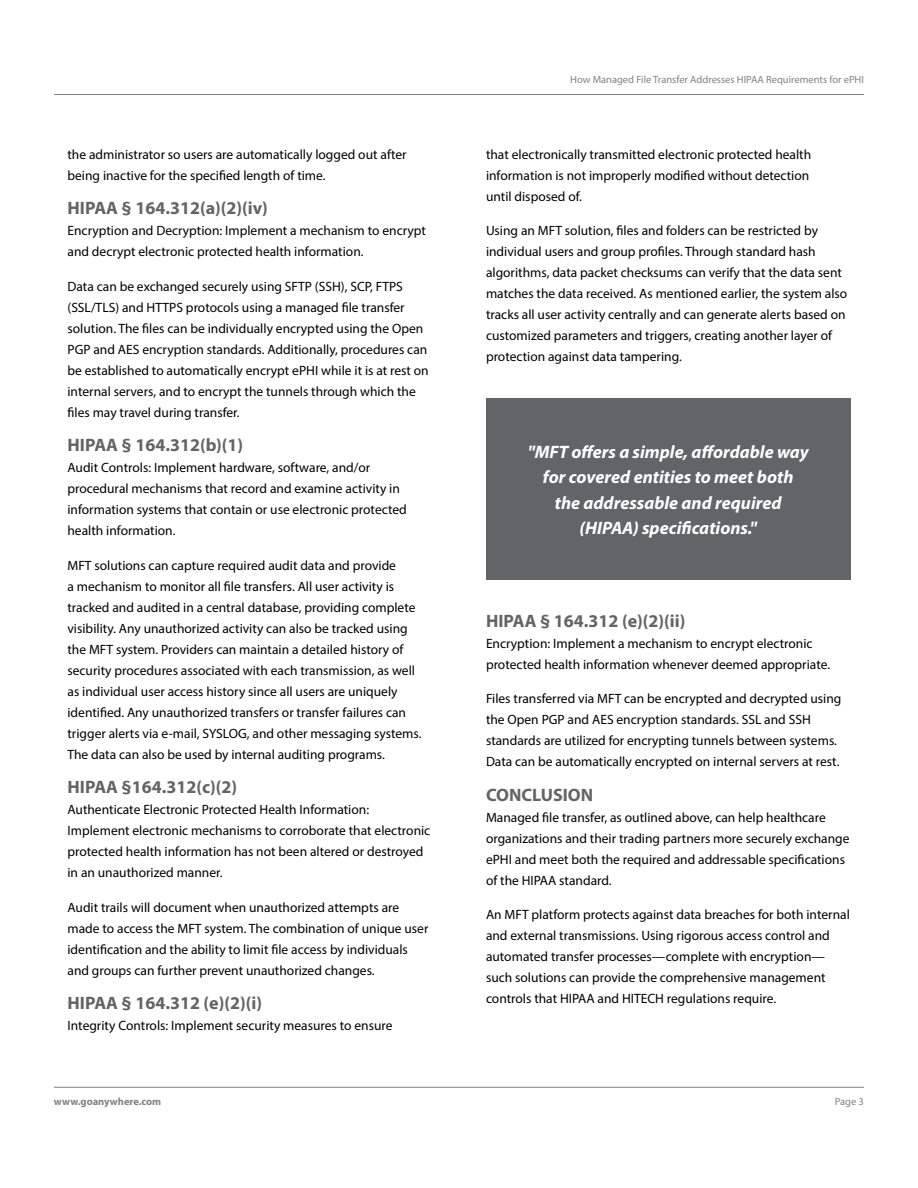
<style>
.page{position:relative;width:918px;height:1188px;background:#fff}
.page>*{position:absolute;margin:0;border:0;box-sizing:border-box;transform-origin:0 0}
.t1{font:700 18px "Myriad Pro";color:#636466}
.t2{font:italic 700 18px/25.5px "Myriad Pro";color:#fff;text-align:center}
.t3{font:13.5px/21px "Myriad Pro";color:#000}
.t4{font:10.5px "Myriad Pro";color:#808285}
.t5{font:700 10.5px "Myriad Pro";color:#808285}
</style>
<div class="page">
<hr style="left:54px;top:1087px;width:810px;height:1px;background:#808285">
<hr style="left:54px;top:94px;width:810px;height:1px;background:#808285">
<div style="left:486px;top:398px;width:364px;height:182px;background:#636466"></div>
<p class="t3" style="left:68px;top:143px;width:341px">the administrator so users are automatically logged out after being inactive for the specified length of time.</p>
<h1 class="t1" style="left:68px;top:196px;width:202px">HIPAA § 164.312(a)(2)(iv)</h1>
<p class="t3" style="left:68px;top:220px;width:360px">Encryption and Decryption: Implement a mechanism to encrypt and decrypt electronic protected health information.</p>
<p class="t3" style="left:68px;top:275px;width:363px">Data can be exchanged securely using SFTP (SSH), SCP, FTPS (SSL/TLS) and HTTPS protocols using a managed file transfer solution. The files can be individually encrypted using the Open PGP and AES encryption standards. Additionally, procedures can be established to automatically encrypt ePHI while it is at rest on internal servers, and to encrypt the tunnels through which the files may travel during transfer.</p>
<h1 class="t1" style="left:68px;top:433px;width:177px">HIPAA § 164.312(b)(1)</h1>
<p class="t3" style="left:68px;top:457px;width:341px">Audit Controls: Implement hardware, software, and/or procedural mechanisms that record and examine activity in information systems that contain or use electronic protected health information.</p>
<p class="t3" style="left:68px;top:554px;width:356px">MFT solutions can capture required audit data and provide<br>a mechanism to monitor all file transfers. All user activity is tracked and audited in a central database, providing complete visibility. Any unauthorized activity can also be tracked using the MFT system. Providers can maintain a detailed history of security procedures associated with each transmission, as well as individual user access history since all users are uniquely identified. Any unauthorized transfers or transfer failures can trigger alerts via e-mail, SYSLOG, and other messaging systems.<br>The data can also be used by internal auditing programs.</p>
<h1 class="t1" style="left:68px;top:775px;width:171px">HIPAA §164.312(c)(2)</h1>
<p class="t3" style="left:68px;top:799px;width:364px">Authenticate Electronic Protected Health Information:<br>Implement electronic mechanisms to corroborate that electronic protected health information has not been altered or destroyed in an unauthorized manner.</p>
<p class="t3" style="left:68px;top:896px;width:362px">Audit trails will document when unauthorized attempts are made to access the MFT system. The combination of unique user identification and the ability to limit file access by individuals and groups can further prevent unauthorized changes.</p>
<h1 class="t1" style="left:68px;top:991px;width:196px">HIPAA § 164.312 (e)(2)(i)</h1>
<p class="t3" style="left:68px;top:1015px;width:327px">Integrity Controls: Implement security measures to ensure</p>
<p class="t4" style="left:570px;top:73px;width:295px">How Managed File Transfer Addresses HIPAA Requirements for ePHI</p>
<p class="t3" style="left:486px;top:143px;width:327px">that electronically transmitted electronic protected health information is not improperly modified without detection until disposed of.</p>
<p class="t3" style="left:486px;top:220px;width:363px">Using an MFT solution, files and folders can be restricted by individual users and group profiles. Through standard hash algorithms, data packet checksums can verify that the data sent matches the data received. As mentioned earlier, the system also tracks all user activity centrally and can generate alerts based on customized parameters and triggers, creating another layer of protection against data tampering.</p>
<h1 class="t2" style="left:528px;top:438px;width:283px">"MFT offers a simple, affordable way for covered entities to meet both<br>the addressable and required (HIPAA) specifications."</h1>
<h1 class="t1" style="left:486px;top:609px;width:201px">HIPAA § 164.312 (e)(2)(ii)</h1>
<p class="t3" style="left:486px;top:632px;width:346px">Encryption: Implement a mechanism to encrypt electronic protected health information whenever deemed appropriate.</p>
<p class="t3" style="left:486px;top:688px;width:357px">Files transferred via MFT can be encrypted and decrypted using the Open PGP and AES encryption standards. SSL and SSH standards are utilized for encrypting tunnels between systems.<br>Data can be automatically encrypted on internal servers at rest.</p>
<h1 class="t1" style="left:486px;top:783px;width:109px">CONCLUSION</h1>
<p class="t3" style="left:486px;top:806px;width:365px">Managed file transfer, as outlined above, can help healthcare organizations and their trading partners more securely exchange ePHI and meet both the required and addressable specifications of the HIPAA standard.</p>
<p class="t3" style="left:486px;top:904px;width:365px">An MFT platform protects against data breaches for both internal and external transmissions. Using rigorous access control and automated transfer processes—complete with encryption— such solutions can provide the comprehensive management controls that HIPAA and HITECH regulations require.</p>
<p class="t5" style="left:54px;top:1094px;width:109px">www.goanywhere.com</p>
<p class="t4" style="left:835px;top:1095px;width:31px">Page 3</p>
</div>
